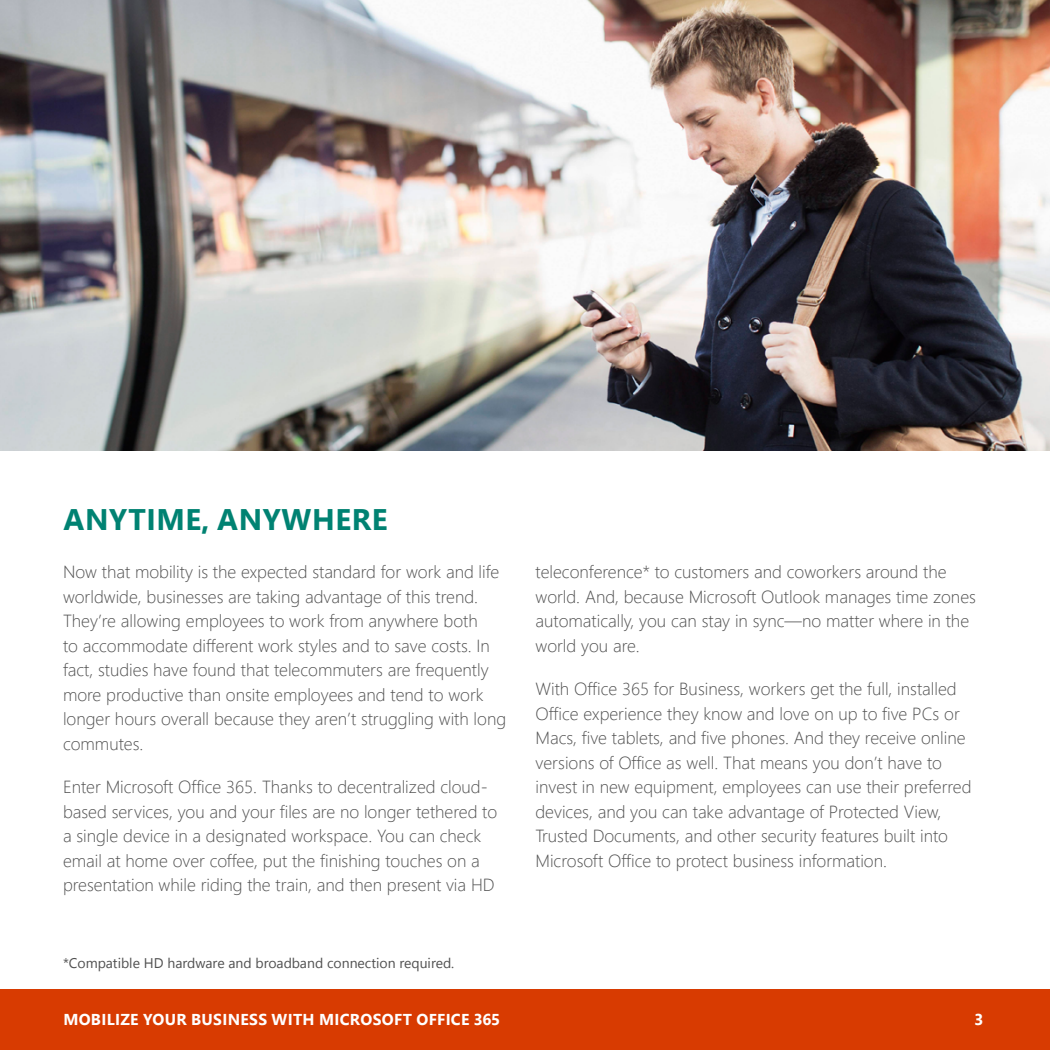
<style>
.page{position:relative;width:1050px;height:1050px;background:#fff}
.page>*{position:absolute;margin:0;border:0;box-sizing:border-box;transform-origin:0 0}
.t1{font:700 29.75px "Segoe UI";letter-spacing:.02em;color:#008272}
.t2{font:300 17.5px/24.5px "Segoe UI";color:#505050}
.t3{font:700 15.75px "Segoe UI";letter-spacing:.02em;color:#fff}
.t4{font:14px "Segoe UI";color:#505050}
</style>
<div class="page">
<div style="left:0;top:989px;width:1050px;height:61px;background:#d83b01"></div>
<img style="left:0;top:0;width:1050px;height:451px">
<h1 class="t1" style="left:64px;top:497px;width:326px">ANYTIME, ANYWHERE</h1>
<p class="t2" style="left:63px;top:559px;width:445px">Now that mobility is the expected standard for work and life worldwide, businesses are taking advantage of this trend.<br>They’re allowing employees to work from anywhere both<br>to accommodate different work styles and to save costs. In fact, studies have found that telecommuters are frequently more productive than onsite employees and tend to work longer hours overall because they aren’t struggling with long commutes.</p>
<p class="t2" style="left:63px;top:774px;width:436px">Enter Microsoft Office 365. Thanks to decentralized cloud&shy;based services, you and your files are no longer tethered to a single device in a designated workspace. You can check email at home over coffee, put the finishing touches on a presentation while riding the train, and then present via HD</p>
<p class="t4" style="left:63px;top:952px;width:393px">*Compatible HD hardware and broadband connection required.</p>
<p class="t2" style="left:536px;top:559px;width:442px">teleconference* to customers and coworkers around the world. And, because Microsoft Outlook manages time zones automatically, you can stay in sync—no matter where in the world you are.</p>
<p class="t2" style="left:536px;top:676px;width:438px">With Office 365 for Business, workers get the full, installed Office experience they know and love on up to five PCs or Macs, five tablets, and five phones. And they receive online versions of Office as well. That means you don’t have to invest in new equipment, employees can use their preferred devices, and you can take advantage of Protected View, Trusted Documents, and other security features built into Microsoft Office to protect business information.</p>
<p class="t3" style="left:63px;top:1008px;width:439px">MOBILIZE YOUR BUSINESS WITH MICROSOFT OFFICE 365</p>
<p class="t3" style="left:974px;top:1008px;width:11px">3</p>
</div>
